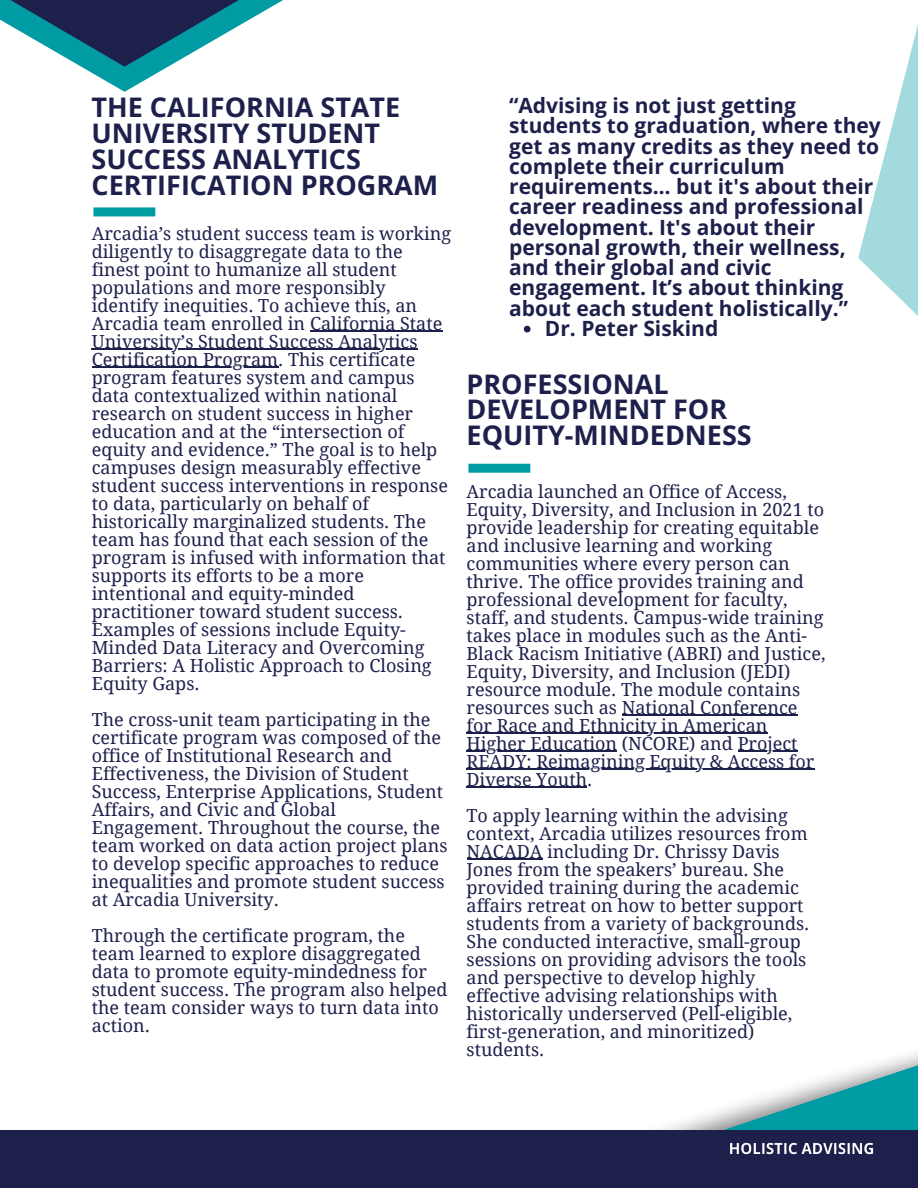
<style>
.page{position:relative;width:918px;height:1188px;background:#fff}
.page>*{position:absolute;margin:0;border:0;box-sizing:border-box;transform-origin:0 0}
.t1{font:700 27px/25.8px "Open Sans";color:#1e204c}
.t2{font:700 21px/20.2px "Open Sans";color:#1e204c}
.t3{font:18px/18px "Droid Serif";color:#1e204c}
</style>
<div class="page">
<svg style="left:82px;top:67px;width:86px;height:25px"></svg>
<svg style="left:0;top:0;width:283px;height:67px"></svg>
<svg style="left:661px;top:1053px;width:257px;height:77px"></svg>
<div style="left:0;top:1130px;width:918px;height:58px;background:#1e204c"></div>
<div style="left:93px;top:207px;width:62px;height:9px;background:#009ba3"></div>
<hr style="left:310px;top:331px;width:132px;height:1px;background:#1e204c">
<hr style="left:92px;top:349px;width:326px;height:1px;background:#1e204c">
<hr style="left:92px;top:367px;width:186px;height:1px;background:#1e204c">
<hr style="left:622px;top:715px;width:176px;height:1px;background:#1e204c">
<hr style="left:467px;top:733px;width:301px;height:1px;background:#1e204c">
<hr style="left:467px;top:751px;width:150px;height:1px;background:#1e204c">
<hr style="left:738px;top:751px;width:60px;height:1px;background:#1e204c">
<hr style="left:467px;top:769px;width:348px;height:1px;background:#1e204c">
<hr style="left:467px;top:787px;width:120px;height:1px;background:#1e204c">
<hr style="left:467px;top:859px;width:75px;height:1px;background:#1e204c">
<img style="left:730px;top:1142px;width:144px;height:13px">
<svg style="left:858px;top:25px;width:60px;height:291px"></svg>
<svg style="left:524px;top:326px;width:7px;height:6px"></svg>
<div style="left:468px;top:464px;width:62px;height:9px;background:#009ba3"></div>
<p class="t1" style="left:92px;top:94px;width:348px">THE CALIFORNIA STATE<br>UNIVERSITY STUDENT<br>SUCCESS ANALYTICS<br>CERTIFICATION PROGRAM</p>
<p class="t3" style="left:92px;top:224px;width:361px">Arcadia’s student success team is working diligently to disaggregate data to the finest point to humanize all student populations and more responsibly identify inequities. To achieve this, an Arcadia team enrolled in California State University’s Student Success Analytics Certification Program. This certificate program features system and campus data contextualized within national research on student success in higher education and at the “intersection of equity and evidence.” The goal is to help campuses design measurably effective student success interventions in response to data, particularly on behalf of historically marginalized students. The team has found that each session of the program is infused with information that supports its efforts to be a more intentional and equity-minded practitioner toward student success.<br>Examples of sessions include Equity-Minded Data Literacy and Overcoming Barriers: A Holistic Approach to Closing Equity Gaps.</p>
<p class="t3" style="left:92px;top:710px;width:357px">The cross-unit team participating in the certificate program was composed of the office of Institutional Research and Effectiveness, the Division of Student Success, Enterprise Applications, Student Affairs, and Civic and Global Engagement. Throughout the course, the team worked on data action project plans to develop specific approaches to reduce inequalities and promote student success at Arcadia University.</p>
<p class="t3" style="left:92px;top:926px;width:357px">Through the certificate program, the team learned to explore disaggregated data to promote equity-mindedness for student success. The program also helped the team consider ways to turn data into action.</p>
<p class="t2" style="left:509px;top:95px;width:373px">“Advising is not just getting students to graduation, where they get as many credits as they need to complete their curriculum requirements… but it's about their career readiness and professional development. It's about their personal growth, their wellness, and their global and civic engagement. It’s about thinking about each student holistically.”</p>
<p class="t2" style="left:545px;top:318px;width:175px">Dr. Peter Siskind</p>
<p class="t1" style="left:467px;top:370px;width:287px">PROFESSIONAL<br>DEVELOPMENT FOR<br>EQUITY-MINDEDNESS</p>
<p class="t3" style="left:467px;top:483px;width:361px">Arcadia launched an Office of Access, Equity, Diversity, and Inclusion in 2021 to provide leadership for creating equitable and inclusive learning and working communities where every person can thrive. The office provides training and professional development for faculty, staff, and students. Campus-wide training takes place in modules such as the Anti-Black Racism Initiative (ABRI) and Justice, Equity, Diversity, and Inclusion (JEDI) resource module. The module contains resources such as National Conference for Race and Ethnicity in American Higher Education (NCORE) and Project READY: Reimagining Equity &amp; Access for Diverse Youth.</p>
<p class="t3" style="left:467px;top:807px;width:344px">To apply learning within the advising context, Arcadia utilizes resources from NACADA including Dr. Chrissy Davis Jones from the speakers’ bureau. She provided training during the academic affairs retreat on how to better support students from a variety of backgrounds.<br>She conducted interactive, small-group sessions on providing advisors the tools and perspective to develop highly effective advising relationships with historically underserved (Pell-eligible, first-generation, and minoritized) students.</p>
</div>
